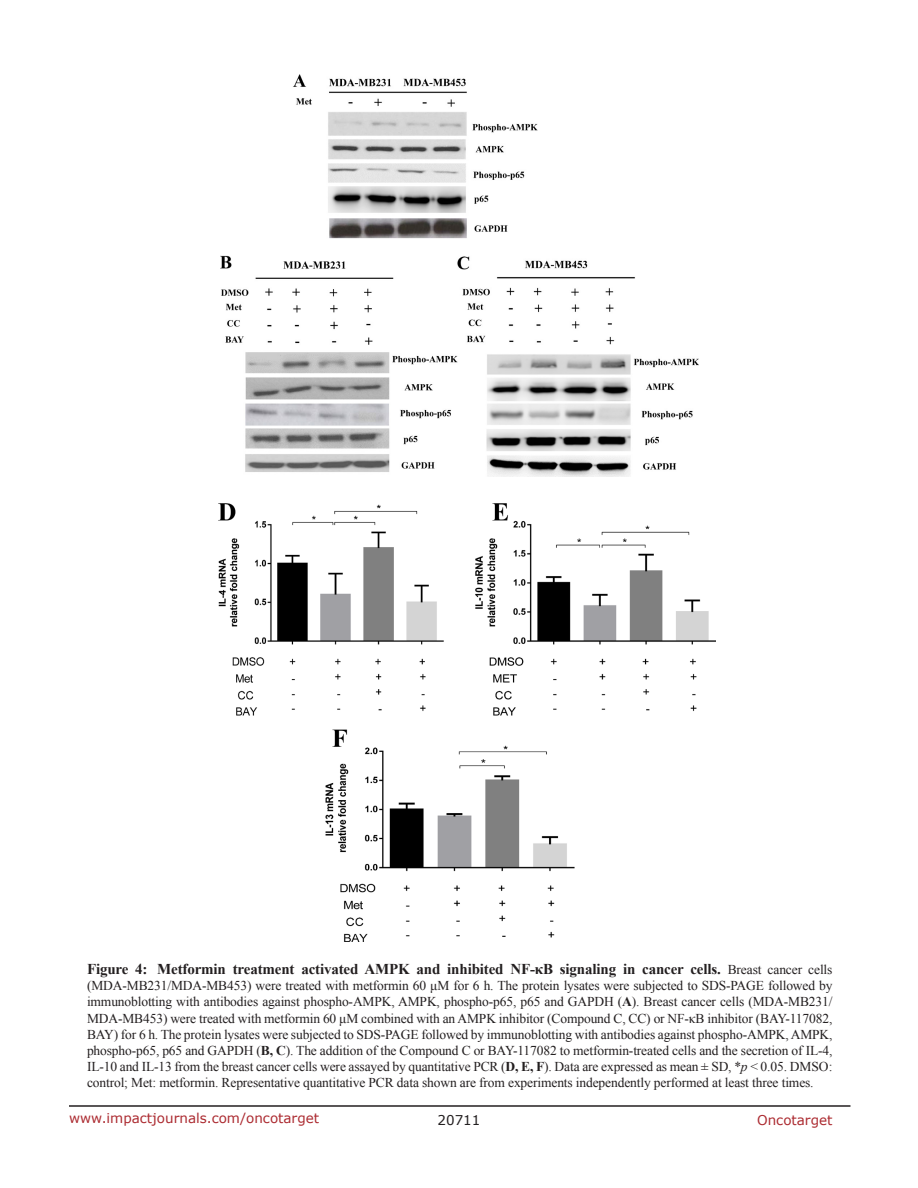
<style>
.page{position:relative;width:918px;height:1188px;background:#fff}
.page>*{position:absolute;margin:0;border:0;box-sizing:border-box;transform-origin:0 0}
.FigureText{font:700 15px "Times New Roman";letter-spacing:-.01em;color:#231f20}
.FigureText-2{font:13.5px/16.2px "Times New Roman";letter-spacing:-.01em;color:#231f20;text-align:justify}
.t1{font:13.5px "Verdana";color:#ac2b31}
.t2{font:13.5px "Verdana";color:#231f20}
.s1{font-weight:400;font-size:13.5px}
.s2{font-weight:700}
.s3{font-style:italic}
</style>
<div class="page">
<hr style="left:69px;top:1105px;width:781px;height:2px;background:#231f20">
<img style="left:221px;top:74px;width:478px;height:403px">
<img style="left:218px;top:504px;width:497px;height:437px">
<p class="FigureText" style="left:87px;top:959px;width:747px">Figure 4: Metformin treatment activated AMPK and inhibited NF-κB signaling in cancer cells. <span class="s1">Breast cancer cells</span></p>
<p class="FigureText-2" style="left:87px;top:977px;width:747px">(MDA-MB231/MDA-MB453) were treated with metformin 60 μM for 6 h. The protein lysates were subjected to SDS-PAGE followed by immunoblotting with antibodies against phospho-AMPK, AMPK, phospho-p65, p65 and GAPDH (<span class="s2">A</span>). Breast cancer cells (MDA-MB231/ MDA-MB453) were treated with metformin 60 μM combined with an AMPK inhibitor (Compound C, CC) or NF-κB inhibitor (BAY-117082, BAY) for 6 h. The protein lysates were subjected to SDS-PAGE followed by immunoblotting with antibodies against phospho-AMPK, AMPK, phospho-p65, p65 and GAPDH (<span class="s2">B, C</span>). The addition of the Compound C or BAY-117082 to metformin-treated cells and the secretion of IL-4, IL-10 and IL-13 from the breast cancer cells were assayed by quantitative PCR (<span class="s2">D, E, F</span>). Data are expressed as mean ± SD, *<span class="s3">p</span> &lt; 0.05. DMSO: control; Met: metformin. Representative quantitative PCR data shown are from experiments independently performed at least three times.</p>
<p class="t1" style="left:69px;top:1109px;width:252px">www.impactjournals.com/oncotarget</p>
<p class="t2" style="left:438px;top:1111px;width:44px">20711</p>
<p class="t1" style="left:757px;top:1111px;width:77px">Oncotarget</p>
</div>
